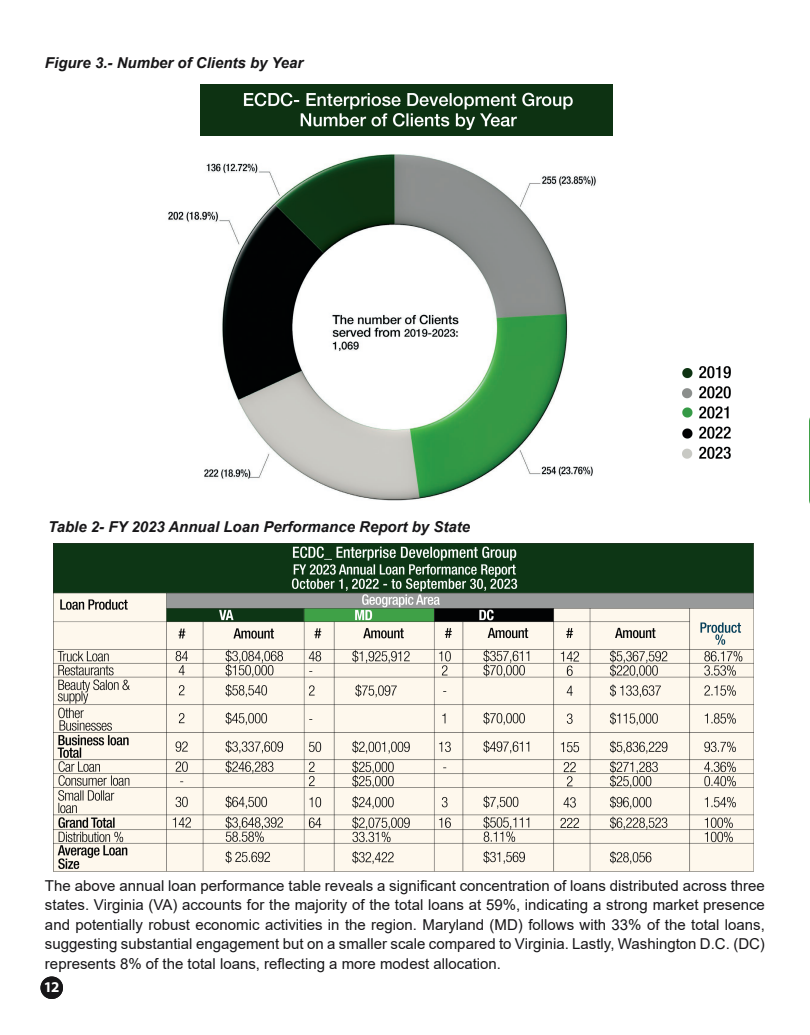
<style>
.page{position:relative;width:810px;height:1035px;background:#fff}
.page>*{position:absolute;margin:0;border:0;box-sizing:border-box;transform-origin:0 0}
.t1{font:15px/19.6px "Arial";color:#171618;text-align:justify}
.t2{font:italic 700 15px "Arial";color:#171618}
.t3{font:700 15px "Myriad Pro";color:#fff}
</style>
<div class="page">
<div style="left:41px;top:977px;width:22px;height:22px;background:#171618;border-radius:50%"></div>
<img style="left:200px;top:84px;width:412px;height:52px">
<img style="left:54px;top:543px;width:699px;height:328px">
<img style="left:683px;top:367px;width:47px;height:91px">
<img style="left:168px;top:154px;width:428px;height:347px">
<img style="left:809px;top:417px;width:1px;height:87px">
<p class="t2" style="left:45px;top:53px;width:260px">Figure 3.- Number of Clients by Year</p>
<p class="t2" style="left:48px;top:517px;width:424px">Table 2- FY 2023 Annual Loan Performance Report by State</p>
<p class="t1" style="left:45px;top:875px;width:721px">The above annual loan performance table reveals a significant concentration of loans distributed across three states. Virginia (VA) accounts for the majority of the total loans at 59%, indicating a strong market presence and potentially robust economic activities in the region. Maryland (MD) follows with 33% of the total loans, suggesting substantial engagement but on a smaller scale compared to Virginia. Lastly, Washington D.C. (DC) represents 8% of the total loans, reflecting a more modest allocation.</p>
<p class="t3" style="left:44px;top:977px;width:17px">12</p>
</div>
